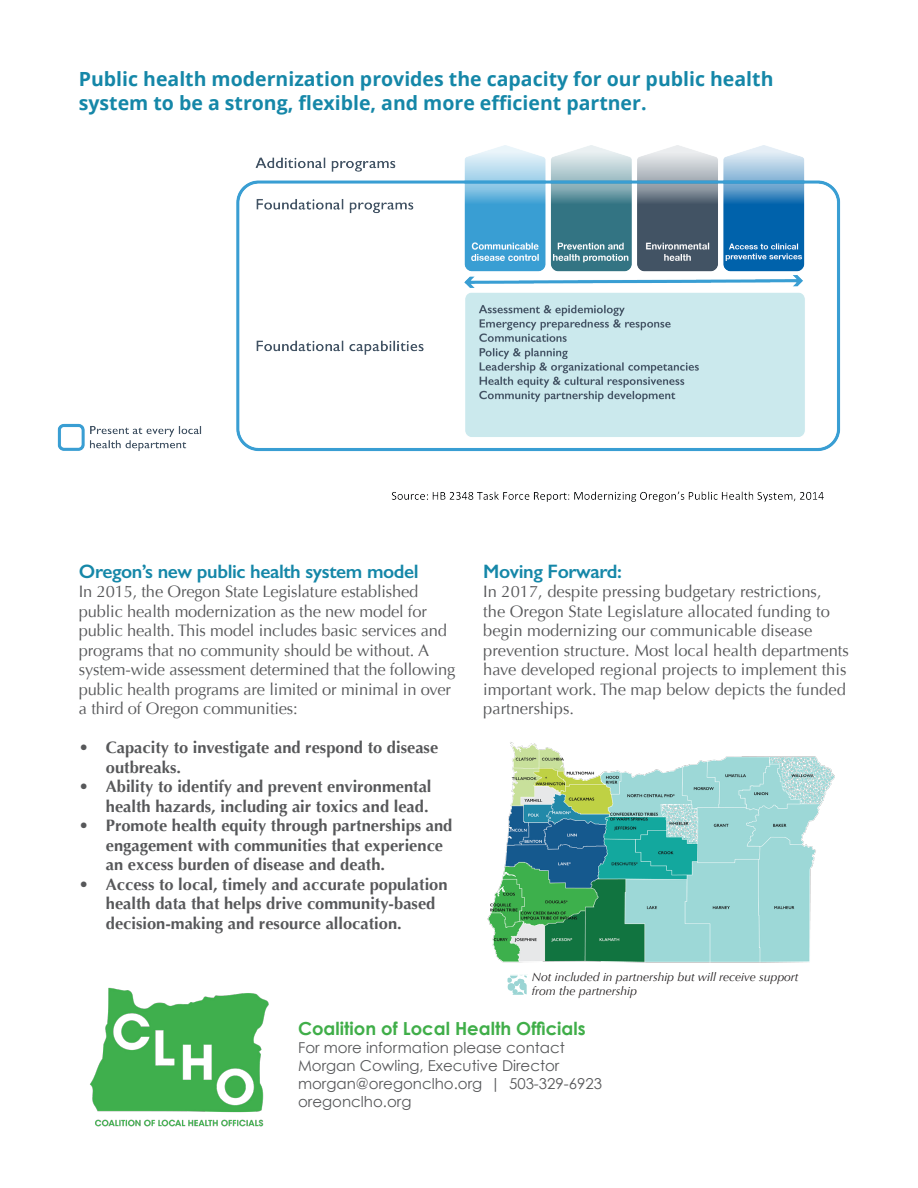
<style>
.page{position:relative;width:918px;height:1188px;background:#fff}
.page>*{position:absolute;margin:0;border:0;box-sizing:border-box;transform-origin:0 0}
.t1{font:700 19.5px "Open Sans";color:#1587a8}
.Paragraph_Style_1{font:600 19.5px "Gill Sans";letter-spacing:-.02em;color:#1587a8}
.Paragraph_Style_3{font:600 19.5px "Gill Sans";letter-spacing:-.02em;color:#1587a8}
.t2{font:700 18px "Century Gothic";color:#40ae49}
.Paragraph_Style_1-2{font:16.5px/19.5px "Optima";letter-spacing:-.01em;color:#57585a}
.t3{font:700 16.5px/19.5px "Optima";color:#57585a}
.t4{font:15px/18px "Century Gothic";color:#57585a}
.t5{font:italic 12px/13.5px "Optima";color:#231f20}
</style>
<div class="page">
<img style="left:57px;top:145px;width:784px;height:357px">
<img style="left:90px;top:987px;width:179px;height:140px">
<img style="left:487px;top:742px;width:348px;height:221px">
<svg style="left:509px;top:977px;width:16px;height:16px"></svg>
<div style="left:506px;top:974px;width:22px;height:22px;border:2px solid #fff"></div>
<p class="t1" style="left:79px;top:65px;width:696px">Public health modernization provides the capacity for our public health</p>
<p class="t1" style="left:79px;top:89px;width:569px">system to be a strong, flexible, and more efficient partner.</p>
<p class="Paragraph_Style_1" style="left:79px;top:560px;width:341px">Oregon’s new public health system model</p>
<p class="Paragraph_Style_1-2" style="left:79px;top:582px;width:378px">In 2015, the Oregon State Legislature established public health modernization as the new model for public health. This model includes basic services and programs that no community should be without. A system-wide assessment determined that the following public health programs are limited or minimal in over a third of Oregon communities:</p>
<p class="t3" style="left:106px;top:738px;width:334px;text-indent:-27px">• Capacity to investigate and respond to disease outbreaks.</p>
<p class="t3" style="left:79px;top:777px;width:354px;text-align:right">• Ability to identify and prevent environmental health hazards, including air toxics and lead.</p>
<p class="t3" style="left:106px;top:816px;width:348px;text-indent:-27px">• Promote health equity through partnerships and engagement with communities that experience an excess burden of disease and death.</p>
<p class="t3" style="left:106px;top:875px;width:343px;text-indent:-27px">• Access to local, timely and accurate population health data that helps drive community-based decision-making and resource allocation.</p>
<p class="Paragraph_Style_3" style="left:483px;top:560px;width:140px">Moving Forward:</p>
<p class="Paragraph_Style_1-2" style="left:483px;top:582px;width:367px">In 2017, despite pressing budgetary restrictions,<br>the Oregon State Legislature allocated funding to begin modernizing our communicable disease prevention structure. Most local health departments have developed regional projects to implement this important work. The map below depicts the funded partnerships.</p>
<p class="t5" style="left:532px;top:971px;width:268px">Not included in partnership but will receive support from the partnership</p>
<p class="t2" style="left:298px;top:1017px;width:289px">Coalition of Local Health Officials</p>
<p class="t4" style="left:298px;top:1039px;width:268px">For more information please contact</p>
<p class="t4" style="left:298px;top:1057px;width:306px">Morgan Cowling, Executive Director morgan@oregonclho.org | 503-329-6923 oregonclho.org</p>
</div>
